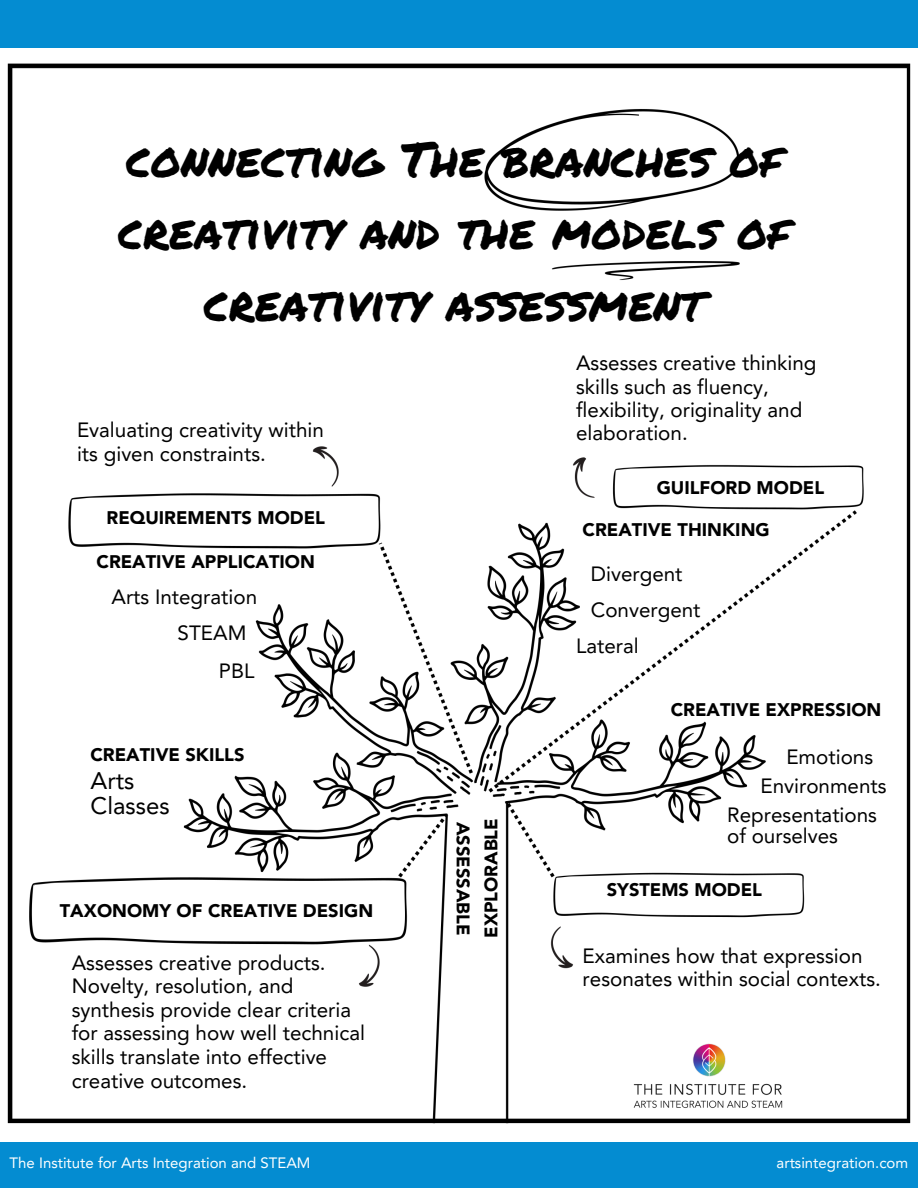
<style>
.page{position:relative;width:918px;height:1188px;background:#fff}
.page>*{position:absolute;margin:0;border:0;box-sizing:border-box;transform-origin:0 0}
.t1{font:48.3px/72px "Permanent Marker";color:#000;text-align:center}
.t2{font:24px/25.3px "Avenir LT Pro";color:#000}
.t3{font:20.7px/23.2px "Avenir LT Pro";color:#000}
.t4{font:900 18.3px "Avenir LT Pro";color:#000}
.t5{font:15px "Avenir LT Pro";color:#fff}
</style>
<div class="page">
<img style="left:7px;top:63px;width:904px;height:1061px">
<img style="left:631px;top:1042px;width:155px;height:70px">
<div style="left:0;top:0;width:918px;height:48px;background:#048cd1"></div>
<div style="left:0;top:1143px;width:918px;height:45px;background:#048cd1"></div>
<p class="t1" style="left:118px;top:122px;width:673px">connecting The branches of creativity and the models of creativity assessment</p>
<h3 class="t3" style="left:77px;top:420px;width:248px">Evaluating creativity within its given constraints.</h3>
<h3 class="t4" style="left:107px;top:510px;width:220px">REQUIREMENTS MODEL</h3>
<h3 class="t4" style="left:97px;top:554px;width:220px">CREATIVE APPLICATION</h3>
<h2 class="t3" style="left:111px;top:588px;width:147px">Arts Integration</h2>
<h2 class="t3" style="left:178px;top:623px;width:70px">STEAM</h2>
<h3 class="t3" style="left:219px;top:661px;width:37px">PBL</h3>
<h1 class="t4" style="left:91px;top:747px;width:156px">CREATIVE SKILLS</h1>
<h1 class="t2" style="left:91px;top:770px;width:81px">Arts<br>Classes</h1>
<h4 class="t4" style="left:60px;top:904px;width:315px">TAXONOMY OF CREATIVE DESIGN</h4>
<h3 class="t3" style="left:72px;top:952px;width:295px;line-height:23.7px">Assesses creative products.<br>Novelty, resolution, and synthesis provide clear criteria for assessing how well technical skills translate into effective creative outcomes.</h3>
<h3 class="t4" style="left:471px;top:822px;width:115px;rotate:90deg">ASSESSABLE</h3>
<h4 class="t4" style="left:484px;top:938px;width:121px;rotate:-90deg">EXPLORABLE</h4>
<h3 class="t3" style="left:576px;top:354px;width:242px">Assesses creative thinking skills such as fluency, flexibility, originality and elaboration.</h3>
<h4 class="t4" style="left:657px;top:480px;width:169px">GUILFORD MODEL</h4>
<h4 class="t4" style="left:583px;top:522px;width:189px">CREATIVE THINKING</h4>
<h4 class="t3" style="left:591px;top:564px;width:93px">Divergent</h4>
<h5 class="t3" style="left:591px;top:600px;width:111px">Convergent</h5>
<h4 class="t3" style="left:576px;top:636px;width:64px">Lateral</h4>
<h3 class="t4" style="left:671px;top:702px;width:212px">CREATIVE EXPRESSION</h3>
<h4 class="t3" style="left:786px;top:747px;width:88px">Emotions</h4>
<h4 class="t3" style="left:760px;top:776px;width:128px">Environments</h4>
<h3 class="t3" style="left:727px;top:806px;width:151px;line-height:21.1px">Representations of ourselves</h3>
<h4 class="t4" style="left:607px;top:883px;width:157px">SYSTEMS MODEL</h4>
<h3 class="t3" style="left:583px;top:946px;width:300px">Examines how that expression resonates within social contexts.</h3>
<p class="t5" style="left:10px;top:1156px;width:302px">The Institute for Arts Integration and STEAM</p>
<h3 class="t5" style="left:777px;top:1156px;width:133px">artsintegration.com</h3>
</div>
